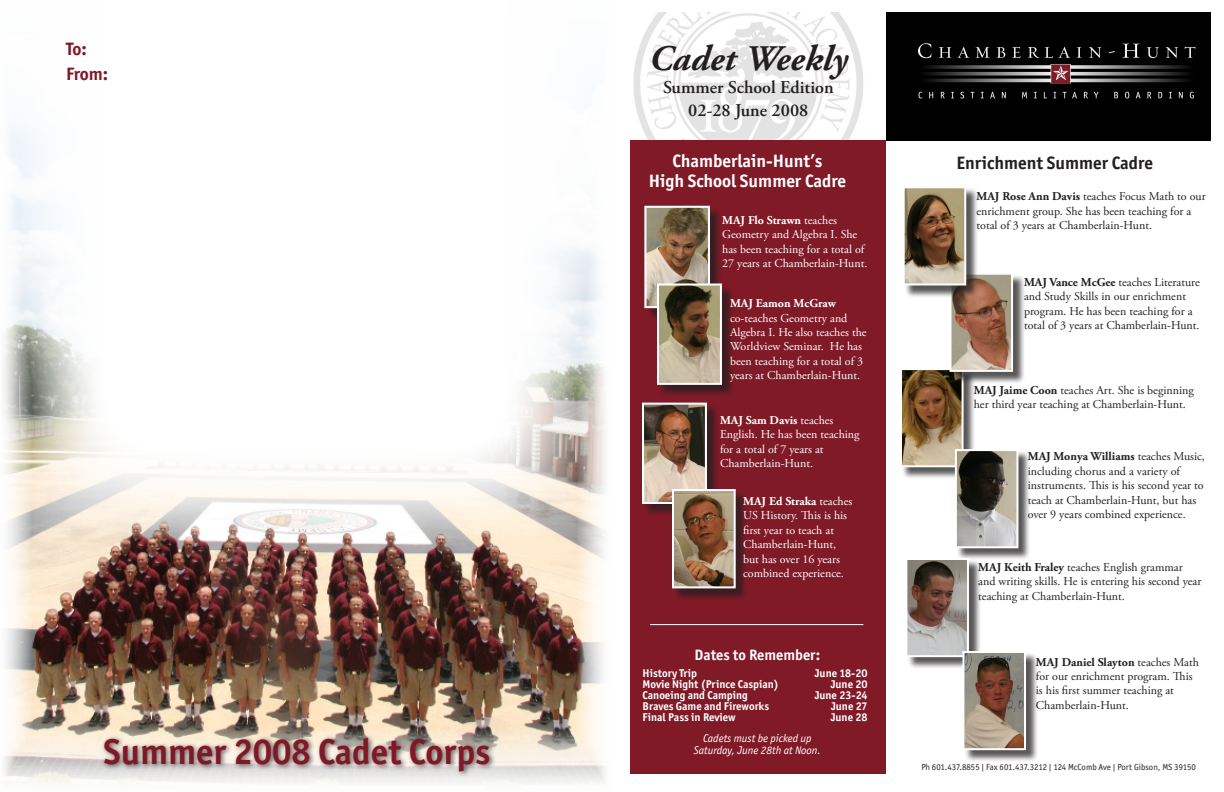
<style>
.page{position:relative;width:1224px;height:792px;background:#fff}
.page>*{position:absolute;margin:0;border:0;box-sizing:border-box;transform-origin:0 0}
.t1{font:700 36px "Officina San ITC";color:#801827}
.t2{font:italic 700 36px "Adobe Garamond Pro";color:#231f20}
.t3{font:700 18px "Officina San ITC";color:#fff}
.t4{font:600 18px "Adobe Garamond Pro";color:#231f20}
.t5{font:700 18px "Officina San ITC";color:#231f20}
.t6{font:700 18px "Officina San ITC";letter-spacing:-.01em;color:#801827}
.t7{font:700 15.1px "Officina San ITC";color:#fff}
.t8{font:12px/14.4px "Adobe Garamond Pro";color:#231f20}
.t9{font:12px/14.4px "Adobe Garamond Pro";color:#fff}
.t10{font:700 11.3px "Officina San ITC";color:#fff}
.t11{font:italic 11.3px "Officina San ITC";color:#fff}
.t12{font:8.8px "Officina San ITC";color:#231f20}
.s1{font-weight:700}
</style>
<div class="page">
<img style="left:630px;top:13px;width:251px;height:128px">
<div style="left:630px;top:141px;width:256px;height:633px;background:#801a27"></div>
<img style="left:886px;top:13px;width:324px;height:128px">
<img style="left:4px;top:125px;width:601px;height:660px">
<svg style="left:18px;top:125px;width:576px;height:414px"></svg>
<div style="left:646px;top:207px;width:77px;height:114px;background:#231f20;opacity:.75"></div>
<img style="left:647px;top:209px;width:60px;height:96px">
<div style="left:644px;top:206px;width:66px;height:102px;border:2px solid #fff"></div>
<div style="left:644px;top:404px;width:75px;height:112px;background:#231f20;opacity:.75"></div>
<img style="left:645px;top:406px;width:59px;height:95px">
<div style="left:642px;top:403px;width:65px;height:101px;border:2px solid #fff"></div>
<div style="left:658px;top:285px;width:76px;height:112px;background:#231f20;opacity:.75"></div>
<img style="left:660px;top:286px;width:59px;height:96px">
<div style="left:657px;top:283px;width:65px;height:102px;border:2px solid #fff"></div>
<div style="left:674px;top:490px;width:74px;height:111px;background:#231f20;opacity:.75"></div>
<img style="left:675px;top:492px;width:58px;height:93px">
<div style="left:672px;top:489px;width:64px;height:99px;border:2px solid #fff"></div>
<div style="left:902px;top:370px;width:74px;height:110px;background:#231f20;opacity:.75"></div>
<img style="left:903px;top:371px;width:58px;height:93px">
<div style="left:900px;top:368px;width:64px;height:99px;border:2px solid #fff"></div>
<div style="left:956px;top:451px;width:75px;height:110px;background:#231f20;opacity:.75"></div>
<img style="left:958px;top:452px;width:57px;height:93px">
<div style="left:955px;top:449px;width:63px;height:99px;border:2px solid #fff"></div>
<div style="left:907px;top:560px;width:74px;height:110px;background:#231f20;opacity:.75"></div>
<img style="left:908px;top:561px;width:58px;height:93px">
<div style="left:905px;top:558px;width:64px;height:99px;border:2px solid #fff"></div>
<div style="left:964px;top:652px;width:74px;height:111px;background:#231f20;opacity:.75"></div>
<img style="left:965px;top:654px;width:58px;height:93px">
<div style="left:962px;top:651px;width:64px;height:99px;border:2px solid #fff"></div>
<div style="left:951px;top:274px;width:75px;height:110px;background:#231f20;opacity:.75"></div>
<img style="left:952px;top:276px;width:58px;height:93px">
<div style="left:949px;top:273px;width:64px;height:99px;border:2px solid #fff"></div>
<div style="left:904px;top:188px;width:75px;height:110px;background:#231f20;opacity:.75"></div>
<img style="left:906px;top:189px;width:57px;height:93px">
<div style="left:903px;top:186px;width:63px;height:99px;border:2px solid #fff"></div>
<hr style="left:650px;top:624px;width:213px;height:1px;background:#fff">
<div style="left:100px;top:734px;width:396px;height:43px;background:#231f20;opacity:.75"></div>
<p class="t6" style="left:66px;top:37px;width:22px">To:</p>
<p class="t6" style="left:66px;top:63px;width:44px">From:</p>
<p class="t1" style="left:103px;top:730px;width:389px">Summer 2008 Cadet Corps</p>
<p class="t2" style="left:649px;top:37px;width:200px">Cadet Weekly</p>
<p class="t4" style="left:663px;top:77px;width:172px">Summer School Edition</p>
<p class="t4" style="left:688px;top:100px;width:122px">02-28 June 2008</p>
<p class="t3" style="left:672px;top:150px;width:152px">Chamberlain-Hunt’s</p>
<p class="t3" style="left:649px;top:170px;width:199px">High School Summer Cadre</p>
<p class="t9" style="left:722px;top:213px;width:147px"><span class="s1">MAJ Flo Strawn</span> teaches<br>Geometry and Algebra I. She has been teaching for a total of<br>27 years at Chamberlain-Hunt.</p>
<p class="t9" style="left:730px;top:297px;width:138px"><span class="s1">MAJ Eamon McGraw </span>co-teaches Geometry and<br>Algebra I. He also teaches the<br>Worldview Seminar. He has been teaching for a total of 3 years at Chamberlain-Hunt.</p>
<p class="t9" style="left:720px;top:413px;width:141px"><span class="s1">MAJ Sam Davis</span> teaches<br>English. He has been teaching for a total of 7 years at<br>Chamberlain-Hunt.</p>
<p class="t9" style="left:743px;top:494px;width:111px"><span class="s1">MAJ Ed Straka</span> teaches<br>US History. This is his first year to teach at<br>Chamberlain-Hunt, but has over 16 years combined experience.</p>
<p class="t7" style="left:695px;top:645px;width:127px">Dates to Remember:</p>
<p class="t10" style="left:643px;top:666px;width:56px">History Trip</p>
<p class="t10" style="left:815px;top:666px;width:54px">June 18-20</p>
<p class="t10" style="left:643px;top:677px;width:138px">Movie Night (Prince Caspian)</p>
<p class="t10" style="left:831px;top:677px;width:38px">June 20</p>
<p class="t10" style="left:643px;top:688px;width:107px">Canoeing and Camping</p>
<p class="t10" style="left:815px;top:688px;width:54px">June 23-24</p>
<p class="t10" style="left:643px;top:699px;width:128px">Braves Game and Fireworks</p>
<p class="t10" style="left:831px;top:699px;width:38px">June 27</p>
<p class="t10" style="left:643px;top:710px;width:95px">Final Pass in Review</p>
<p class="t10" style="left:831px;top:710px;width:38px">June 28</p>
<p class="t11" style="left:703px;top:731px;width:110px">Cadets must be picked up</p>
<p class="t11" style="left:694px;top:743px;width:129px">Saturday, June 28th at Noon.</p>
<p class="t5" style="left:957px;top:152px;width:198px">Enrichment Summer Cadre</p>
<p class="t8" style="left:977px;top:190px;width:231px"><span class="s1">MAJ Rose Ann Davis</span> teaches Focus Math to our enrichment group. She has been teaching for a total of 3 years at Chamberlain-Hunt.</p>
<p class="t8" style="left:1024px;top:275px;width:177px"><span class="s1">MAJ Vance McGee</span> teaches Literature and Study Skills in our enrichment program. He has been teaching for a total of 3 years at Chamberlain-Hunt.</p>
<p class="t8" style="left:974px;top:383px;width:222px"><span class="s1">MAJ Jaime Coon</span> teaches Art. She is beginning her third year teaching at Chamberlain-Hunt.</p>
<p class="t8" style="left:1028px;top:450px;width:179px"><span class="s1">MAJ Monya Williams</span> teaches Music, including chorus and a variety of instruments. This is his second year to teach at Chamberlain-Hunt, but has over 9 years combined experience.</p>
<p class="t8" style="left:978px;top:560px;width:225px"><span class="s1">MAJ Keith Fraley</span> teaches English grammar and writing skills. He is entering his second year teaching at Chamberlain-Hunt.</p>
<p class="t8" style="left:1036px;top:655px;width:165px"><span class="s1">MAJ Daniel Slayton</span> teaches Math for our enrichment program. This is his first summer teaching at<br>Chamberlain-Hunt.</p>
<p class="t12" style="left:921px;top:762px;width:276px">Ph 601.437.8855 | Fax 601.437.3212 | 124 McComb Ave | Port Gibson, MS 39150</p>
</div>
